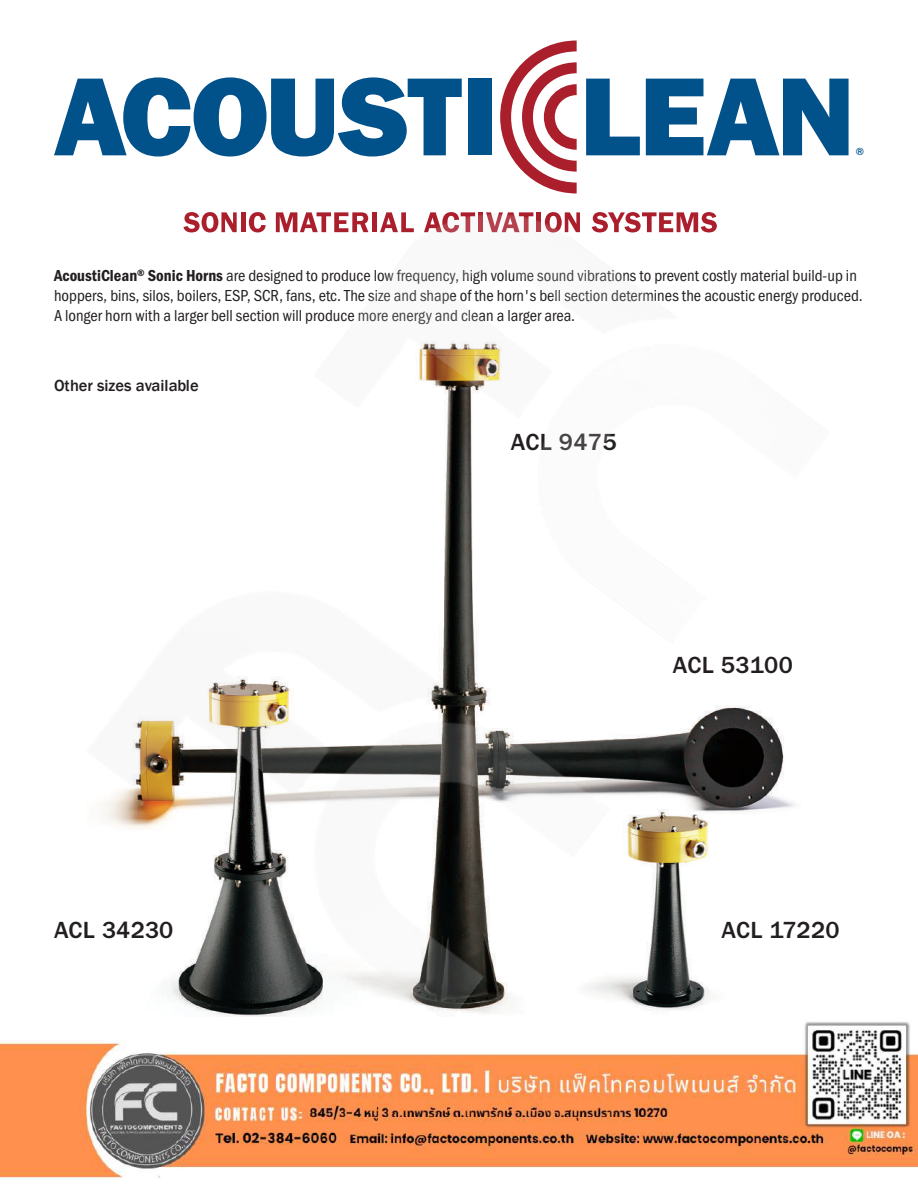
<style>
.page{position:relative;width:918px;height:1188px;background:#fff}
.page>*{position:absolute;margin:0;border:0;box-sizing:border-box;transform-origin:0 0}
.t1{font:500 24.15px "Franklin Gothic URW";color:#231f20}
.t2{font:16.5px/19.8px "Franklin Gothic URW Con Boo";color:#231f20}
.t3{font:500 16.5px "Franklin Gothic";color:#231f20}
.t4{font:500 10.65px "Franklin Gothic";color:#01518a}
.s1{font-family:"Franklin Gothic URW Con Dem"}
</style>
<div class="page">
<svg style="left:54px;top:77px;width:408px;height:79px"></svg>
<div style="left:468px;top:79px;width:24px;height:76px;background:#01518a"></div>
<svg style="left:586px;top:79px;width:54px;height:76px"></svg>
<svg style="left:646px;top:79px;width:203px;height:76px"></svg>
<svg style="left:500px;top:40px;width:77px;height:125px"></svg>
<img style="left:103px;top:165px;width:693px;height:852px">
<img style="left:0;top:1022px;width:918px;height:157px">
<p class="t4" style="left:856px;top:145px;width:10px">®</p>
<p class="t2" style="left:54px;top:265px;width:810px"><span class="s1">AcoustiClean</span><sup>®</sup> <span class="s1">Sonic Horns</span> are designed to produce low frequency, high volume sound vibrations to prevent costly material build-up in hoppers, bins, silos, boilers, ESP, SCR, fans, etc. The size and shape of the horn's bell section determines the acoustic energy produced.<br>A longer horn with a larger bell section will produce more energy and clean a larger area.</p>
<p class="t3" style="left:54px;top:375px;width:146px">Other sizes available</p>
<h1 class="t1" style="left:511px;top:427px;width:107px">ACL 9475</h1>
<h1 class="t1" style="left:673px;top:650px;width:121px">ACL 53100</h1>
<h1 class="t1" style="left:54px;top:915px;width:121px">ACL 34230</h1>
<h1 class="t1" style="left:722px;top:915px;width:119px">ACL 17220</h1>
</div>
